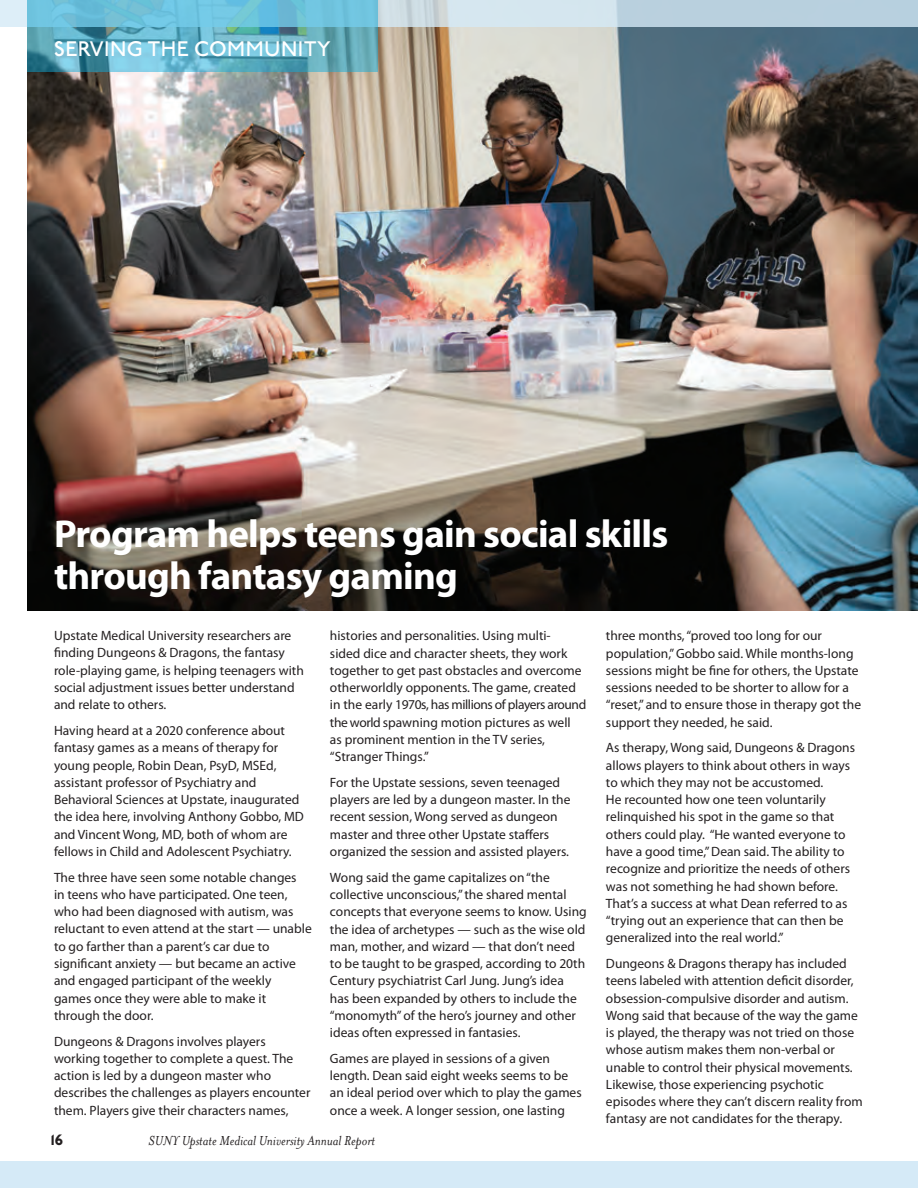
<style>
.page{position:relative;width:918px;height:1188px;background:#fff}
.page>*{position:absolute;margin:0;border:0;box-sizing:border-box;transform-origin:0 0}
.Myriad_Bold_Story_Headline{font:700 39px/42px "Myriad Pro";letter-spacing:-.02em;color:#fff}
.Topic_Cap_Top_Line{font:500 21px "P22 Underground CY Pro";letter-spacing:.02em;color:#fff}
.t1{font:italic 15px "Mrs Eaves OT";color:#231f20}
.t2{font:800 15px "P22 Underground CY Pro";color:#231f20}
.Text{font:13.5px/17.2px "Myriad Pro";color:#231f20}
</style>
<div class="page">
<img style="left:27px;top:27px;width:891px;height:583px">
<svg style="left:0;top:0;width:918px;height:27px;background:#c5d9e4"></svg>
<svg style="left:27px;top:0;width:351px;height:71px;background:#65b4ca"></svg>
<div style="left:0;top:1161px;width:918px;height:27px;background:#d5eaf7"></div>
<p class="Topic_Cap_Top_Line" style="left:54px;top:35px;width:278px">SERVING THE COMMUNITY</p>
<p class="Myriad_Bold_Story_Headline" style="left:54px;top:512px;width:616px">Program helps teens gain social skills through fantasy gaming</p>
<p class="Text" style="left:54px;top:627px;width:251px">Upstate Medical University researchers are finding Dungeons &amp; Dragons, the fantasy role-playing game, is helping teenagers with social adjustment issues better understand and relate to others.</p>
<p class="Text" style="left:54px;top:722px;width:251px">Having heard at a 2020 conference about fantasy games as a means of therapy for young people, Robin Dean, PsyD, MSEd, assistant professor of Psychiatry and Behavioral Sciences at Upstate, inaugurated the idea here, involving Anthony Gobbo, MD and Vincent Wong, MD, both of whom are fellows in Child and Adolescent Psychiatry.</p>
<p class="Text" style="left:54px;top:868px;width:259px">The three have seen some notable changes<br>in teens who have participated. One teen, who had been diagnosed with autism, was reluctant to even attend at the start — unable to go farther than a parent’s car due to significant anxiety — but became an active and engaged participant of the weekly games once they were able to make it through the door.</p>
<p class="Text" style="left:54px;top:1032px;width:258px">Dungeons &amp; Dragons involves players working together to complete a quest. The action is led by a dungeon master who describes the challenges as players encounter them. Players give their characters names,</p>
<p class="Text" style="left:606px;top:627px;width:257px">three months, “proved too long for our population,” Gobbo said. While months-long sessions might be fine for others, the Upstate sessions needed to be shorter to allow for a “reset,” and to ensure those in therapy got the support they needed, he said.</p>
<p class="Text" style="left:606px;top:739px;width:251px">As therapy, Wong said, Dungeons &amp; Dragons allows players to think about others in ways to which they may not be accustomed.<br>He recounted how one teen voluntarily relinquished his spot in the game so that others could play. “He wanted everyone to have a good time,” Dean said. The ability to recognize and prioritize the needs of others was not something he had shown before.<br>That’s a success at what Dean referred to as “trying out an experience that can then be generalized into the real world.”</p>
<p class="Text" style="left:606px;top:955px;width:258px">Dungeons &amp; Dragons therapy has included teens labeled with attention deficit disorder, obsession-compulsive disorder and autism.<br>Wong said that because of the way the game is played, the therapy was not tried on those whose autism makes them non-verbal or unable to control their physical movements.<br>Likewise, those experiencing psychotic episodes where they can’t discern reality from fantasy are not candidates for the therapy.</p>
<p class="Text" style="left:330px;top:627px;width:258px">histories and personalities. Using multi-<br>sided dice and character sheets, they work together to get past obstacles and overcome otherworldly opponents. The game, created in the early 1970s, has millions of players around the world spawning motion pictures as well<br>as prominent mention in the TV series, “Stranger Things.”</p>
<p class="Text" style="left:330px;top:774px;width:242px">For the Upstate sessions, seven teenaged players are led by a dungeon master. In the recent session, Wong served as dungeon master and three other Upstate staffers organized the session and assisted players.</p>
<p class="Text" style="left:330px;top:868px;width:258px">Wong said the game capitalizes on “the collective unconscious,” the shared mental concepts that everyone seems to know. Using the idea of archetypes — such as the wise old man, mother, and wizard — that don’t need to be taught to be grasped, according to 20th Century psychiatrist Carl Jung. Jung’s idea<br>has been expanded by others to include the “monomyth” of the hero’s journey and other ideas often expressed in fantasies.</p>
<p class="Text" style="left:330px;top:1050px;width:253px">Games are played in sessions of a given length. Dean said eight weeks seems to be an ideal period over which to play the games once a week. A longer session, one lasting</p>
<p class="t2" style="left:51px;top:1129px;width:14px">16</p>
<p class="t1" style="left:148px;top:1133px;width:228px">SUNY Upstate Medical University Annual Report</p>
</div>
